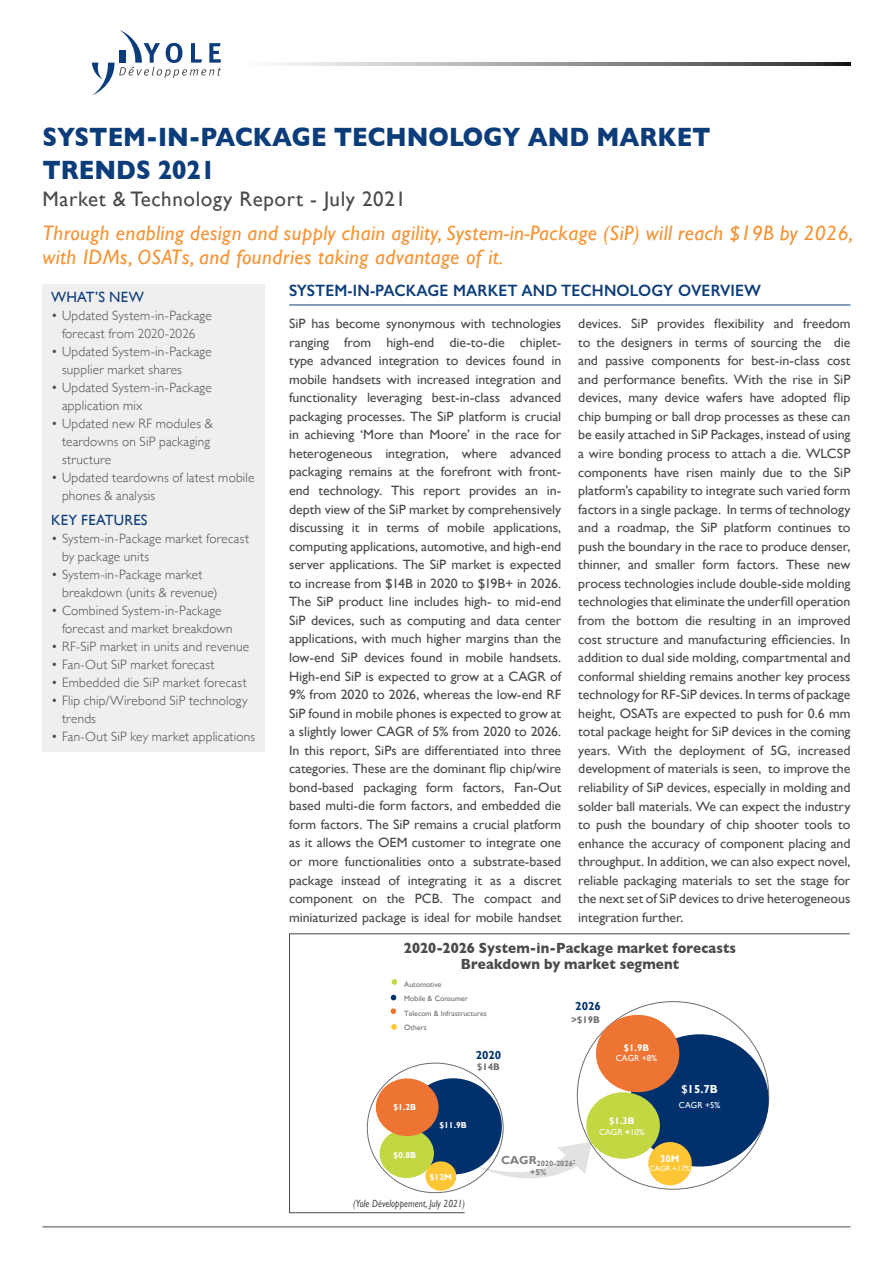
<style>
.page{position:relative;width:893px;height:1263px;background:#fff}
.page>*{position:absolute;margin:0;border:0;box-sizing:border-box;transform-origin:0 0}
.t1{font:700 27px/33px "Gill Sans";color:#0c3d7a;scale:.89 1}
.t2{font:italic 21px/24px "Gill Sans";letter-spacing:.02em;color:#f49436}
.t3{font:21px "Gill Sans";letter-spacing:.03em;color:#4a4a49}
.t4{font:600 16.5px "Gill Sans";letter-spacing:.01em;color:#0c3d7a;scale:.94 1}
.t5{font:700 15px/16.5px "Gill Sans";letter-spacing:.01em;color:#4a4a49;text-align:center;scale:.9 1}
.t6{font:14.85px "Gill Sans";letter-spacing:.015em;color:#0c3d7a}
.t7{font:13.5px/18.6px "Gill Sans";letter-spacing:-.005em;color:#4a4a49;text-align:justify}
.t8{font:300 13.5px/18px "Gill Sans";letter-spacing:.015em;color:#4a4a49}
.t9{font:700 11.55px "Gill Sans";color:#00316d}
.t10{font:700 11.55px "Gill Sans";color:#fff}
.t11{font:italic 10.5px "Gill Sans";letter-spacing:.01em;color:#4a4a49;scale:.85 1}
.t12{font:700 9.6px "Gill Sans";color:#fff}
.t13{font:700 9.6px "Gill Sans";color:#6d6d6d}
.t14{font:8.7px "Gill Sans";color:#fff}
.t15{font:700 8.7px "Gill Sans";color:#fff}
.t16{font:700 8.7px "Gill Sans";color:#7f7f7f}
.t17{font:7.65px/14.5px "Gill Sans";color:#6d6d6d}
.t18{font:700 7.65px "Gill Sans";color:#7f7f7f}
.t19{font:7.65px "Gill Sans";color:#fff}
.s1{font-weight:700}
</style>
<div class="page">
<hr style="left:43px;top:1226px;width:807px;height:1px;background:#4a4a49">
<hr style="left:289px;top:305px;width:561px;height:1px;background:#0c3d7a">
<svg style="left:91px;top:62px;width:759px;height:3px;background:#9d9d9c"></svg>
<svg style="left:92px;top:30px;width:129px;height:65px"></svg>
<div style="left:43px;top:284px;width:222px;height:468px;background:#efefef"></div>
<svg style="left:289px;top:933px;width:561px;height:280px"></svg>
<div style="left:391px;top:979px;width:7px;height:6px;background:#c2d742;border-radius:50%"></div>
<div style="left:391px;top:978px;width:7px;height:7px;border:1px solid #fff;border-radius:50%"></div>
<div style="left:390px;top:994px;width:7px;height:7px;background:#00316d;border-radius:50%"></div>
<div style="left:390px;top:994px;width:7px;height:7px;border:1px solid #fff;border-radius:50%"></div>
<div style="left:390px;top:1008px;width:7px;height:6px;background:#ed7433;border-radius:50%"></div>
<div style="left:390px;top:1007px;width:7px;height:8px;border:1px solid #fff;border-radius:50%"></div>
<div style="left:391px;top:1023px;width:6px;height:7px;background:#fec635;border-radius:50%"></div>
<div style="left:391px;top:1023px;width:7px;height:7px;border:1px solid #fff;border-radius:50%"></div>
<svg style="left:473px;top:1142px;width:119px;height:41px"></svg>
<div style="left:404px;top:1078px;width:98px;height:96px;background:#00316d;border-radius:50%"></div>
<div style="left:380px;top:1129px;width:54px;height:49px;background:#c2d742;border-radius:50%"></div>
<div style="left:425px;top:1161px;width:31px;height:30px;background:#fec635;border-radius:50%"></div>
<div style="left:376px;top:1078px;width:63px;height:58px;background:#ed7433;border-radius:50%"></div>
<div style="left:631px;top:1034px;width:138px;height:132px;background:#00316d;border-radius:50%"></div>
<div style="left:648px;top:1142px;width:44px;height:43px;background:#fec635;border-radius:50%"></div>
<div style="left:596px;top:1015px;width:83px;height:77px;background:#ed7433;border-radius:50%"></div>
<div style="left:586px;top:1092px;width:74px;height:67px;background:#c2d742;border-radius:50%"></div>
<h1 class="t1" style="left:43px;top:120px;width:752px">SYSTEM-IN-PACKAGE TECHNOLOGY AND MARKET<br>TRENDS 2021</h1>
<h2 class="t3" style="left:43px;top:187px;width:365px">Market &amp; Technology Report - July 2021</h2>
<h2 class="t2" style="left:43px;top:221px;width:812px">Through enabling design and supply chain agility, System-in-Package (SiP) will reach $19B by 2026, with IDMs, OSATs, and foundries taking advantage of it.</h2>
<p class="t6" style="left:51px;top:288px;width:94px">WHAT’S NEW</p>
<p class="t8" style="left:51px;top:306px;width:162px;text-align:center">• Updated System-in-Package forecast from 2020-2026</p>
<p class="t8" style="left:62px;top:342px;width:151px;text-indent:-11px">• Updated System-in-Package supplier market shares</p>
<p class="t8" style="left:62px;top:378px;width:151px;text-indent:-11px">• Updated System-in-Package application mix</p>
<p class="t8" style="left:62px;top:414px;width:152px;text-indent:-11px">• Updated new RF modules &amp; teardowns on SiP packaging structure</p>
<p class="t8" style="left:62px;top:468px;width:194px;text-indent:-11px">• Updated teardowns of latest mobile phones &amp; analysis</p>
<p class="t6" style="left:51px;top:511px;width:98px">KEY FEATURES</p>
<p class="t8" style="left:62px;top:529px;width:188px;text-indent:-11px">• System-in-Package market forecast by package units</p>
<p class="t8" style="left:62px;top:565px;width:157px;text-indent:-11px">• System-in-Package market breakdown (units &amp; revenue)</p>
<p class="t8" style="left:62px;top:601px;width:172px;text-indent:-11px">• Combined System-in-Package forecast and market breakdown</p>
<p class="t8" style="left:51px;top:637px;width:200px">• RF-SiP market in units and revenue</p>
<p class="t8" style="left:51px;top:655px;width:165px">• Fan-Out SiP market forecast</p>
<p class="t8" style="left:51px;top:673px;width:197px">• Embedded die SiP market forecast</p>
<p class="t8" style="left:62px;top:691px;width:187px;text-indent:-11px">• Flip chip/Wirebond SiP technology trends</p>
<p class="t8" style="left:51px;top:727px;width:206px">• Fan-Out SiP key market applications</p>
<p class="t4" style="left:289px;top:280px;width:503px">SYSTEM-IN-PACKAGE MARKET AND TECHNOLOGY OVERVIEW</p>
<p class="t7" style="left:289px;top:314px;width:274px">SiP has become synonymous with technologies ranging from high-end die-to-die chiplet&shy;type advanced integration to devices found in mobile handsets with increased integration and functionality leveraging best-in-class advanced packaging processes. The SiP platform is crucial in achieving ‘More than Moore’ in the race for heterogeneous integration, where advanced packaging remains at the forefront with front&shy;end technology. This report provides an in&shy;depth view of the SiP market by comprehensively discussing it in terms of mobile applications, computing applications, automotive, and high-end server applications. The SiP market is expected to increase from $14B in 2020 to $19B+ in 2026.<br>The SiP product line includes high- to mid-end SiP devices, such as computing and data center applications, with much higher margins than the low-end SiP devices found in mobile handsets.<br>High-end SiP is expected to grow at a CAGR of 9% from 2020 to 2026, whereas the low-end RF SiP found in mobile phones is expected to grow at a slightly lower CAGR of 5% from 2020 to 2026.<br>In this report, SiPs are differentiated into three categories. These are the dominant flip chip/wire bond-based packaging form factors, Fan-Out based multi-die form factors, and embedded die form factors. The SiP remains a crucial platform as it allows the OEM customer to integrate one or more functionalities onto a substrate-based package instead of integrating it as a discret component on the PCB. The compact and miniaturized package is ideal for mobile handset</p>
<p class="t7" style="left:578px;top:314px;width:274px">devices. SiP provides flexibility and freedom to the designers in terms of sourcing the die and passive components for best-in-class cost and performance benefits. With the rise in SiP devices, many device wafers have adopted flip chip bumping or ball drop processes as these can be easily attached in SiP Packages, instead of using a wire bonding process to attach a die. WLCSP components have risen mainly due to the SiP platform’s capability to integrate such varied form factors in a single package. In terms of technology and a roadmap, the SiP platform continues to push the boundary in the race to produce denser, thinner, and smaller form factors. These new process technologies include double-side molding technologies that eliminate the underfill operation from the bottom die resulting in an improved cost structure and manufacturing efficiencies. In addition to dual side molding, compartmental and conformal shielding remains another key process technology for RF-SiP devices. In terms of package height, OSATs are expected to push for 0.6 mm total package height for SiP devices in the coming years. With the deployment of 5G, increased development of materials is seen, to improve the reliability of SiP devices, especially in molding and solder ball materials. We can expect the industry to push the boundary of chip shooter tools to enhance the accuracy of component placing and throughput. In addition, we can also expect novel, reliable packaging materials to set the stage for the next set of SiP devices to drive heterogeneous integration further.</p>
<p class="t5" style="left:404px;top:939px;width:371px">2020-2026 System-in-Package market forecasts<br>Breakdown by market segment</p>
<p class="t17" style="left:404px;top:977px;width:84px">Automotive<br>Mobile &amp; Consumer<br>Telecom &amp; Infrastructures<br>Others</p>
<p class="t13" style="left:477px;top:1060px;width:24px">$14B</p>
<p class="t9" style="left:575px;top:999px;width:27px">2026</p>
<p class="t13" style="left:572px;top:1014px;width:30px">&gt;$19B</p>
<p class="t12" style="left:624px;top:1042px;width:27px">$1.9B</p>
<p class="t14" style="left:616px;top:1053px;width:43px">CAGR +8%</p>
<p class="t9" style="left:476px;top:1048px;width:27px">2020</p>
<p class="t15" style="left:394px;top:1102px;width:24px">$1.2B</p>
<p class="t15" style="left:394px;top:1149px;width:24px">$0.8B</p>
<p class="t15" style="left:439px;top:1120px;width:29px">$11.9B</p>
<p class="t15" style="left:430px;top:1172px;width:23px">$12M</p>
<p class="t11" style="left:353px;top:1197px;width:133px">(Yole Développement, July 2021)</p>
<p class="t18" style="left:501px;top:1159px;width:76px"><sup>CAGR</sup>2020-2026<sup>:</sup></p>
<p class="t16" style="left:530px;top:1166px;width:18px">+5%</p>
<p class="t12" style="left:609px;top:1115px;width:27px">$1.3B</p>
<p class="t14" style="left:599px;top:1127px;width:47px">CAGR <span class="s1">+</span>10%</p>
<p class="t10" style="left:681px;top:1082px;width:38px">$15.7B</p>
<p class="t14" style="left:679px;top:1100px;width:43px">CAGR +5%</p>
<p class="t12" style="left:660px;top:1153px;width:21px">30M</p>
<p class="t19" style="left:649px;top:1164px;width:42px">CAGR +17%</p>
</div>
